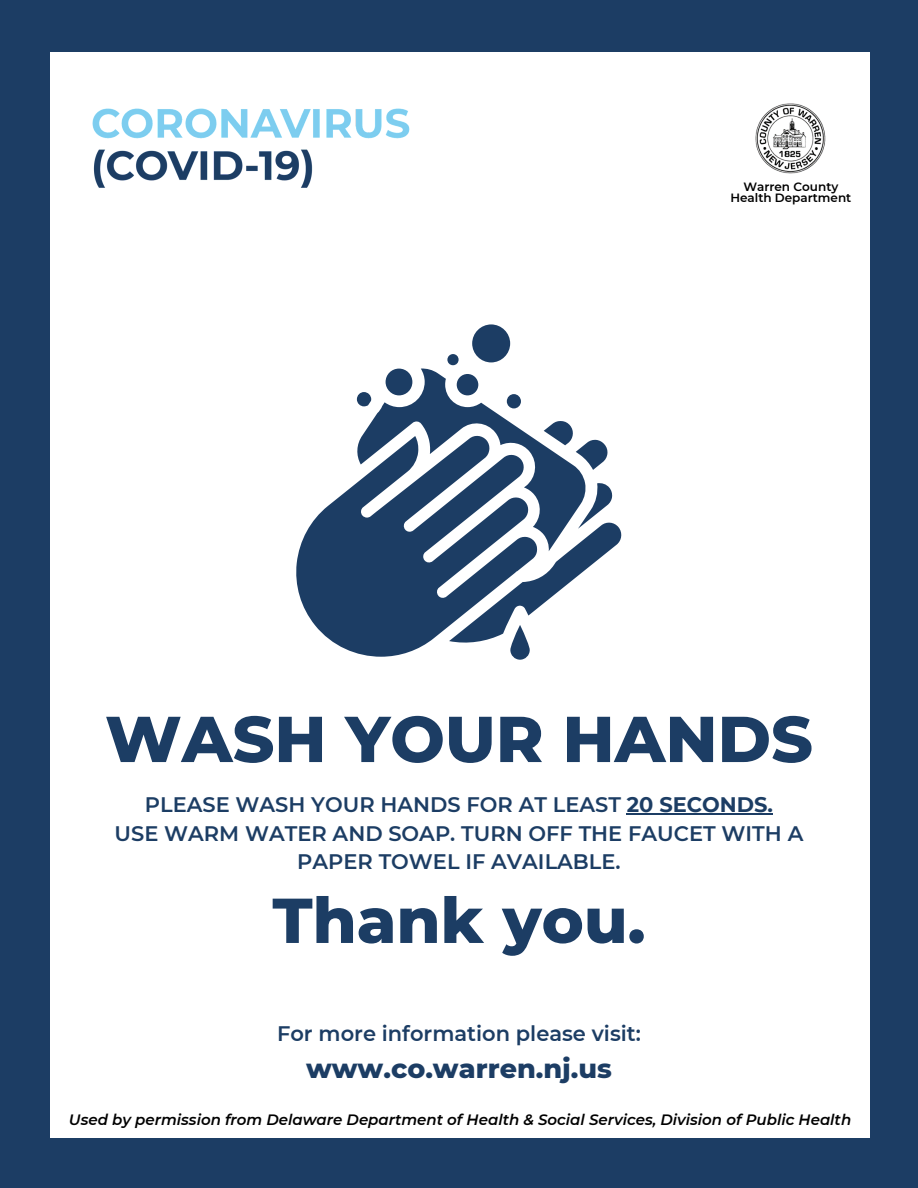
<style>
.page{position:relative;width:918px;height:1188px;background:#1c3d64}
.page>*{position:absolute;margin:0;border:0;box-sizing:border-box;transform-origin:0 0}
.t1{font:800 64.65px "Montserrat";color:#1c3d64}
.t2{font:800 63.3px "Montserrat";color:#1c3d64}
.t3{font:800 27px "Montserrat";color:#1c3d64}
.t4{font:600 21px/28.5px "Montserrat";color:#1c3d64;text-align:center}
.t5{font:italic 600 15px "Montserrat";color:#000}
.t6{font:600 12px/11.7px "Montserrat";color:#000;text-align:center}
.s1{font-weight:700}
</style>
<div class="page">
<div style="left:50px;top:52px;width:820px;height:1086px;background:#fff"></div>
<img style="left:92px;top:108px;width:318px;height:80px">
<div style="left:447px;top:354px;width:12px;height:11px;background:#1c3d64;border-radius:50%"></div>
<svg style="left:510px;top:625px;width:20px;height:35px"></svg>
<svg style="left:296px;top:483px;width:234px;height:174px;fill:#1c3d64"></svg>
<svg style="left:356px;top:368px;width:266px;height:277px"></svg>
<div style="left:472px;top:324px;width:38px;height:38px;background:#1c3d64;border-radius:50%"></div>
<hr style="left:627px;top:814px;width:146px;height:1px;background:#1c3d64">
<img style="left:756px;top:104px;width:70px;height:70px">
<p class="t6" style="left:730px;top:181px;width:122px">Warren County<br>Health Department</p>
<h1 class="t1" style="left:105px;top:699px;width:709px">WASH YOUR HANDS</h1>
<p class="t4" style="left:115px;top:791px;width:690px">PLEASE WASH YOUR HANDS FOR AT LEAST <span class="s1">20 SECONDS.<br></span>USE WARM WATER AND SOAP. TURN OFF THE FAUCET WITH A<br>PAPER TOWEL IF AVAILABLE.</p>
<h2 class="t2" style="left:272px;top:882px;width:375px">Thank you.</h2>
<p class="t4" style="left:277px;top:1019px;width:365px">For more information please visit:</p>
<p class="t3" style="left:306px;top:1052px;width:307px">www.co.warren.nj.us</p>
<p class="t5" style="left:69px;top:1110px;width:784px">Used by permission from Delaware Department of Health &amp; Social Services, Division of Public Health</p>
</div>
